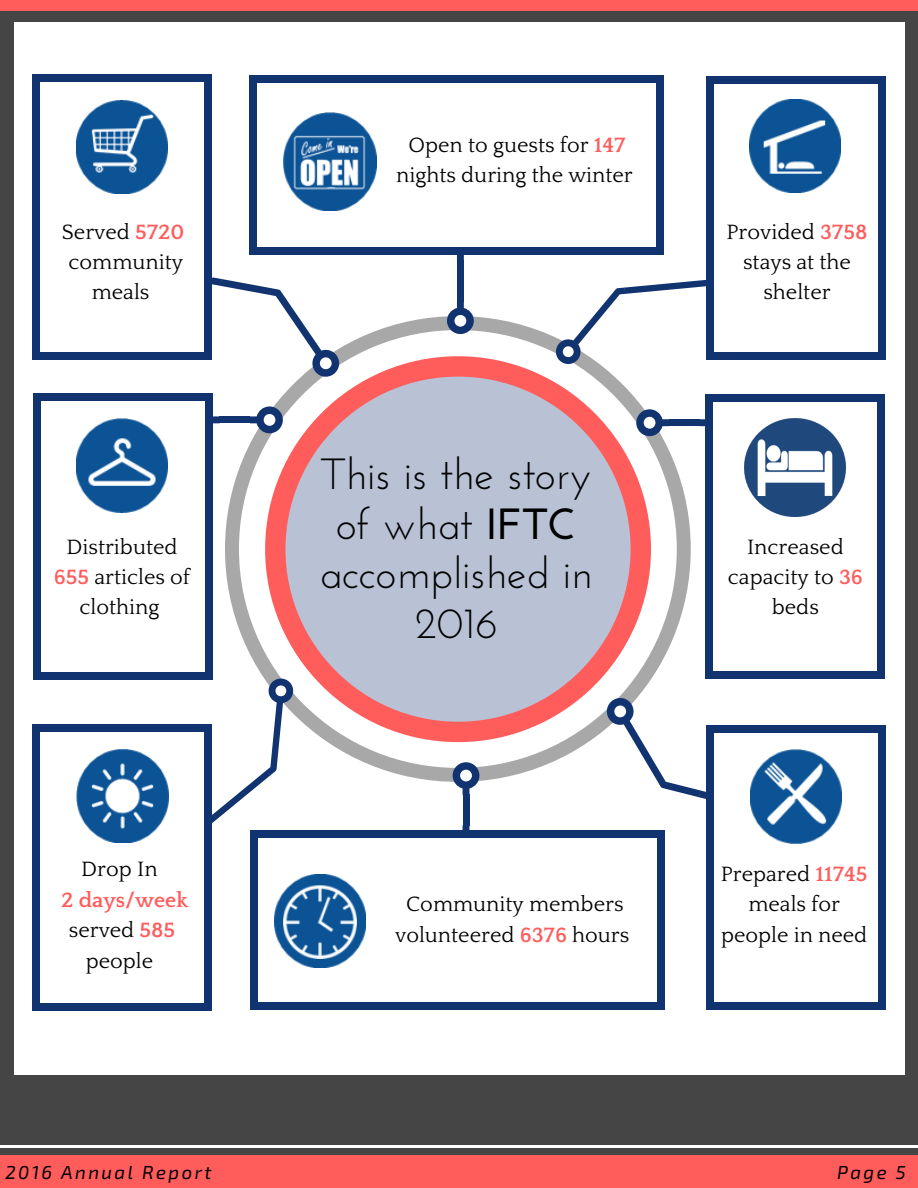
<style>
.page{position:relative;width:918px;height:1188px;background:#454545}
.page>*{position:absolute;margin:0;border:0;box-sizing:border-box;transform-origin:0 0}
.t1{font:43.65px/49.5px "Josefin Sans";color:#000;text-align:center}
.t2{font:21.75px/30.3px "Quattrocento";color:#000;text-align:center}
.t3{font:700 21.75px/30.3px "Quattrocento";color:#ff5c5c;text-align:center}
.t4{font:italic 18.75px "Exo 2";letter-spacing:.13em;color:#000}
.s1{font-weight:700;color:#ff5c5c}
.s2{font-weight:400;color:#000}
.s3{font-weight:700}
</style>
<div class="page">
<div style="left:0;top:0;width:918px;height:10px;background:#ff5c5c"></div>
<div style="left:0;top:1155px;width:918px;height:33px;background:#ff5c5c"></div>
<hr style="left:0;top:1146px;width:918px;height:2px;background:#fff">
<div style="left:14px;top:22px;width:890px;height:1053px;background:#fff"></div>
<svg style="left:225px;top:316px;width:466px;height:466px"></svg>
<svg style="left:265px;top:357px;width:386px;height:385px;background:#cdb8c5"></svg>
<div style="left:656px;top:248px;width:7px;height:7px;background:#113370"></div>
<div style="left:249px;top:83px;width:7px;height:165px;background:#113370"></div>
<div style="left:249px;top:248px;width:7px;height:7px;background:#113370"></div>
<div style="left:656px;top:83px;width:7px;height:165px;background:#113370"></div>
<div style="left:256px;top:248px;width:400px;height:7px;background:#113370"></div>
<div style="left:656px;top:76px;width:7px;height:7px;background:#113370"></div>
<div style="left:249px;top:76px;width:7px;height:7px;background:#113370"></div>
<div style="left:256px;top:76px;width:400px;height:7px;background:#113370"></div>
<div style="left:878px;top:76px;width:8px;height:8px;background:#113370"></div>
<div style="left:713px;top:353px;width:166px;height:7px;background:#113370"></div>
<div style="left:878px;top:353px;width:8px;height:7px;background:#113370"></div>
<div style="left:713px;top:76px;width:166px;height:8px;background:#113370"></div>
<div style="left:878px;top:83px;width:8px;height:270px;background:#113370"></div>
<div style="left:706px;top:76px;width:8px;height:8px;background:#113370"></div>
<div style="left:706px;top:353px;width:8px;height:7px;background:#113370"></div>
<div style="left:706px;top:83px;width:8px;height:270px;background:#113370"></div>
<div style="left:39px;top:1003px;width:166px;height:7px;background:#113370"></div>
<div style="left:204px;top:1003px;width:8px;height:7px;background:#113370"></div>
<div style="left:39px;top:724px;width:166px;height:8px;background:#113370"></div>
<div style="left:204px;top:731px;width:8px;height:272px;background:#113370"></div>
<div style="left:32px;top:724px;width:8px;height:8px;background:#113370"></div>
<div style="left:32px;top:1003px;width:8px;height:7px;background:#113370"></div>
<div style="left:32px;top:731px;width:8px;height:272px;background:#113370"></div>
<div style="left:877px;top:395px;width:7px;height:7px;background:#113370"></div>
<div style="left:712px;top:671px;width:166px;height:8px;background:#113370"></div>
<div style="left:877px;top:671px;width:7px;height:8px;background:#113370"></div>
<div style="left:712px;top:395px;width:166px;height:7px;background:#113370"></div>
<div style="left:877px;top:402px;width:7px;height:270px;background:#113370"></div>
<div style="left:705px;top:395px;width:8px;height:7px;background:#113370"></div>
<div style="left:705px;top:671px;width:8px;height:8px;background:#113370"></div>
<div style="left:705px;top:402px;width:8px;height:270px;background:#113370"></div>
<div style="left:878px;top:725px;width:8px;height:8px;background:#113370"></div>
<div style="left:713px;top:1002px;width:166px;height:7px;background:#113370"></div>
<div style="left:878px;top:1002px;width:8px;height:7px;background:#113370"></div>
<div style="left:713px;top:725px;width:166px;height:8px;background:#113370"></div>
<div style="left:878px;top:732px;width:8px;height:270px;background:#113370"></div>
<div style="left:706px;top:725px;width:8px;height:8px;background:#113370"></div>
<div style="left:706px;top:1002px;width:8px;height:7px;background:#113370"></div>
<div style="left:706px;top:732px;width:8px;height:270px;background:#113370"></div>
<div style="left:205px;top:394px;width:8px;height:7px;background:#113370"></div>
<div style="left:41px;top:672px;width:165px;height:8px;background:#113370"></div>
<div style="left:205px;top:672px;width:8px;height:8px;background:#113370"></div>
<div style="left:41px;top:394px;width:165px;height:7px;background:#113370"></div>
<div style="left:205px;top:400px;width:8px;height:273px;background:#113370"></div>
<div style="left:34px;top:394px;width:7px;height:7px;background:#113370"></div>
<div style="left:34px;top:672px;width:7px;height:8px;background:#113370"></div>
<div style="left:34px;top:400px;width:7px;height:273px;background:#113370"></div>
<div style="left:204px;top:74px;width:8px;height:7px;background:#113370"></div>
<div style="left:39px;top:353px;width:166px;height:7px;background:#113370"></div>
<div style="left:204px;top:353px;width:8px;height:7px;background:#113370"></div>
<div style="left:39px;top:74px;width:166px;height:7px;background:#113370"></div>
<div style="left:204px;top:81px;width:8px;height:272px;background:#113370"></div>
<div style="left:32px;top:74px;width:8px;height:7px;background:#113370"></div>
<div style="left:32px;top:353px;width:8px;height:7px;background:#113370"></div>
<div style="left:32px;top:81px;width:8px;height:272px;background:#113370"></div>
<div style="left:657px;top:1003px;width:7px;height:7px;background:#113370"></div>
<div style="left:250px;top:838px;width:8px;height:165px;background:#113370"></div>
<div style="left:250px;top:1003px;width:8px;height:7px;background:#113370"></div>
<div style="left:657px;top:838px;width:7px;height:165px;background:#113370"></div>
<div style="left:257px;top:1003px;width:401px;height:7px;background:#113370"></div>
<div style="left:657px;top:831px;width:7px;height:7px;background:#113370"></div>
<div style="left:250px;top:831px;width:8px;height:7px;background:#113370"></div>
<div style="left:257px;top:831px;width:401px;height:7px;background:#113370"></div>
<img style="left:283px;top:112px;width:94px;height:98px">
<img style="left:274px;top:874px;width:92px;height:94px">
<img style="left:76px;top:100px;width:92px;height:94px">
<img style="left:76px;top:418px;width:92px;height:95px">
<img style="left:76px;top:749px;width:93px;height:94px">
<img style="left:749px;top:99px;width:91px;height:93px">
<img style="left:745px;top:418px;width:101px;height:98px">
<img style="left:750px;top:749px;width:91px;height:95px">
<svg style="left:551px;top:280px;width:155px;height:85px"></svg>
<svg style="left:457px;top:255px;width:7px;height:5px"></svg>
<div style="left:457px;top:260px;width:7px;height:42px;background:#113370"></div>
<svg style="left:447px;top:302px;width:27px;height:32px"></svg>
<div style="left:454px;top:315px;width:12px;height:12px;background:#fff;border-radius:50%"></div>
<svg style="left:463px;top:826px;width:6px;height:5px"></svg>
<div style="left:463px;top:795px;width:6px;height:31px;background:#113370"></div>
<svg style="left:453px;top:762px;width:26px;height:33px"></svg>
<div style="left:460px;top:770px;width:12px;height:11px;background:#fff;border-radius:50%"></div>
<svg style="left:205px;top:674px;width:123px;height:149px"></svg>
<svg style="left:212px;top:277px;width:139px;height:102px"></svg>
<svg style="left:592px;top:695px;width:114px;height:104px"></svg>
<svg style="left:700px;top:419px;width:5px;height:7px"></svg>
<div style="left:669px;top:419px;width:31px;height:7px;background:#113370"></div>
<svg style="left:636px;top:409px;width:33px;height:27px"></svg>
<div style="left:644px;top:417px;width:11px;height:12px;background:#fff;border-radius:50%"></div>
<svg style="left:213px;top:416px;width:6px;height:7px"></svg>
<div style="left:219px;top:416px;width:31px;height:7px;background:#113370"></div>
<svg style="left:250px;top:406px;width:33px;height:27px"></svg>
<div style="left:264px;top:414px;width:11px;height:12px;background:#fff;border-radius:50%"></div>
<p class="t2" style="left:396px;top:130px;width:238px">Open to guests for <span class="s1">147 </span>nights during the winter</p>
<p class="t2" style="left:62px;top:217px;width:124px">Served <span class="s1">5720 </span>community meals</p>
<p class="t2" style="left:727px;top:217px;width:142px">Provided <span class="s1">3758 </span>stays at the shelter</p>
<p class="t2" style="left:54px;top:532px;width:138px">Distributed<br><span class="s1">655</span> articles of clothing</p>
<p class="t2" style="left:81px;top:855px;width:78px">Drop In</p>
<p class="t3" style="left:61px;top:885px;width:128px">2 days/week <span class="s2">served</span> 585 <span class="s2">people</span></p>
<h1 class="t1" style="left:320px;top:454px;width:274px">This is the story of what <span class="s3">IFTC </span>accomplished in<br>2016</h1>
<p class="t2" style="left:395px;top:890px;width:236px">Community members volunteered <span class="s1">6376</span> hours</p>
<p class="t2" style="left:728px;top:532px;width:137px">Increased capacity to <span class="s1">36 </span>beds</p>
<p class="t2" style="left:721px;top:859px;width:148px">Prepared <span class="s1">11745 </span>meals for people in need</p>
<p class="t4" style="left:5px;top:1160px;width:208px">2016 Annual Report</p>
<p class="t4" style="left:837px;top:1160px;width:70px">Page 5</p>
</div>
